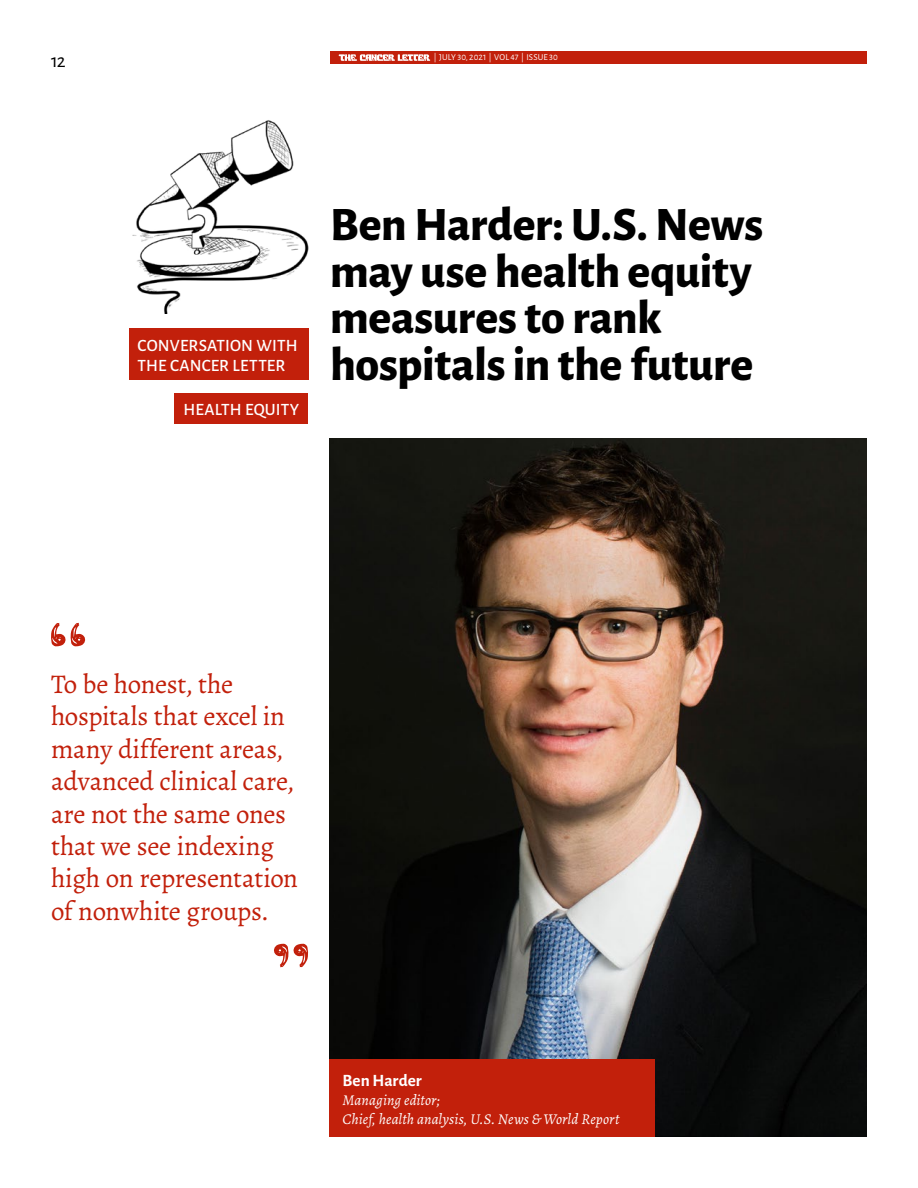
<style>
.page{position:relative;width:918px;height:1188px;background:#fff}
.page>*{position:absolute;margin:0;border:0;box-sizing:border-box;transform-origin:0 0}
.Headline__Main_Artic{font:800 48px/46.5px "Alegreya Sans";letter-spacing:-.01em;color:#000}
.Pull_Quote{font:27px/32.4px "Alegreya";letter-spacing:-.01em;color:#c2200b}
.t1{font:19.5px "Alegreya Sans";color:#000}
.Section_Titles{font:500 17.25px/20.7px "Alegreya Sans";letter-spacing:.005em;color:#fff}
.Person_s_Name{font:700 17.25px "Alegreya Sans";color:#fff}
.Person_s_Title{font:italic 15px "Alegreya";letter-spacing:.005em;color:#fff}
.t2{font:9px "Alegreya Sans";letter-spacing:.015em;color:#fff}
</style>
<div class="page">
<div style="left:330px;top:51px;width:537px;height:13px;background:#c2200b"></div>
<svg style="left:339px;top:54px;width:91px;height:7px"></svg>
<img style="left:330px;top:438px;width:537px;height:699px">
<img style="left:132px;top:120px;width:176px;height:194px">
<div style="left:330px;top:1059px;width:325px;height:78px;background:#c2200b"></div>
<svg style="left:51px;top:623px;width:35px;height:24px"></svg>
<svg style="left:274px;top:944px;width:34px;height:23px"></svg>
<div style="left:129px;top:328px;width:179px;height:52px;background:#c2200b"></div>
<div style="left:175px;top:393px;width:133px;height:31px;background:#c2200b"></div>
<p class="t1" style="left:51px;top:47px;width:16px">12</p>
<p class="t2" style="left:434px;top:51px;width:126px">| JULY 30, 2021 | VOL 47 | ISSUE 30</p>
<p class="Section_Titles" style="left:138px;top:334px;width:161px">CONVERSATION WITH<br>THE CANCER LETTER</p>
<p class="Section_Titles" style="left:184px;top:398px;width:117px">HEALTH EQUITY</p>
<p class="Headline__Main_Artic" style="left:330px;top:198px;width:435px">Ben Harder: U.S. News may use health equity measures to rank hospitals in the future</p>
<p class="Pull_Quote" style="left:51px;top:668px;width:249px">To be honest, the hospitals that excel in many different areas, advanced clinical care, are not the same ones that we see indexing high on representation of nonwhite groups.</p>
<p class="Person_s_Name" style="left:343px;top:1068px;width:81px">Ben Harder</p>
<p class="Person_s_Title" style="left:343px;top:1091px;width:99px">Managing editor;</p>
<p class="Person_s_Title" style="left:343px;top:1110px;width:278px">Chief, health analysis, U.S. News &amp; World Report</p>
</div>
